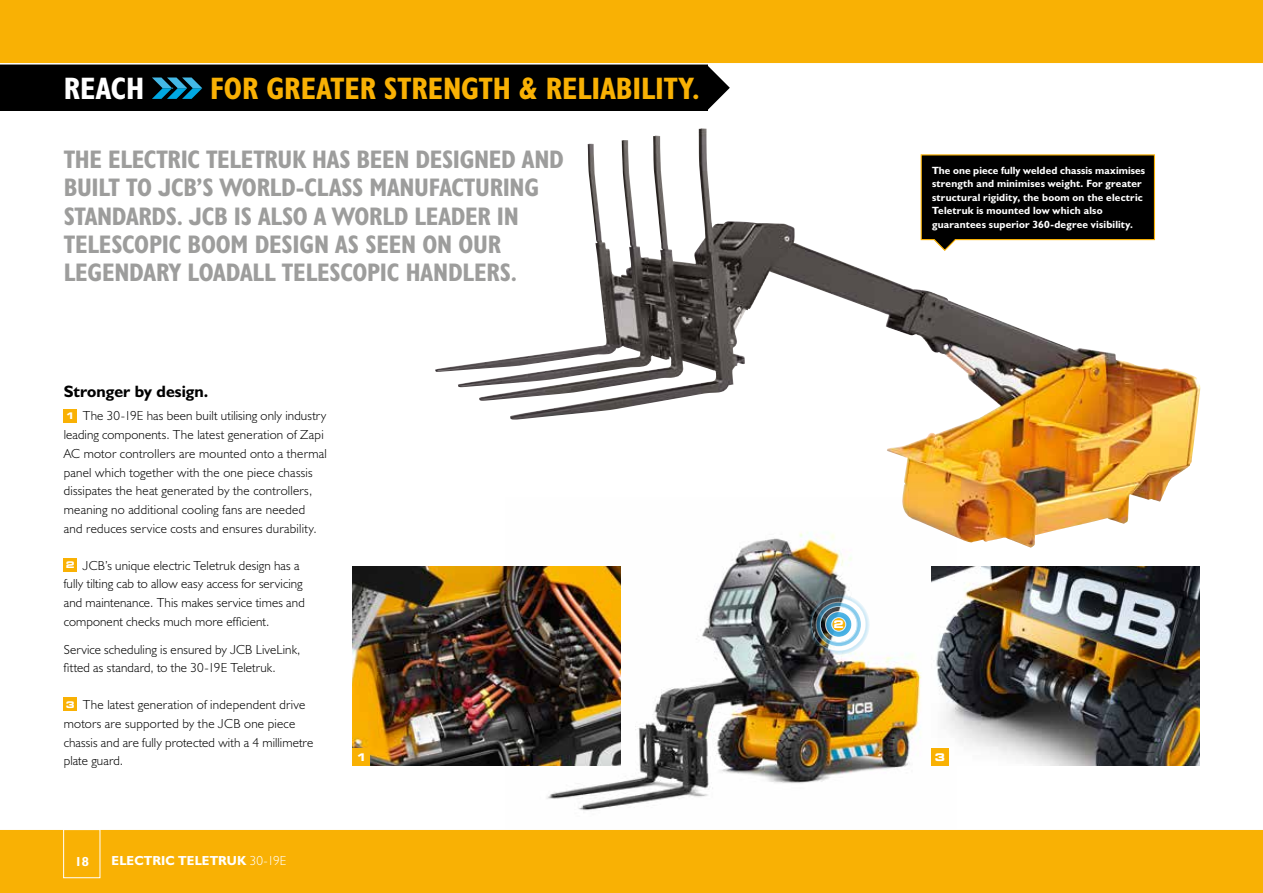
<style>
.page{position:relative;width:1263px;height:893px;background:#fff}
.page>*{position:absolute;margin:0;border:0;box-sizing:border-box;transform-origin:0 0}
.t1{font:31.2px "JCB Bold Condensed";color:#f9b104}
.t2{font:31.2px "JCB Bold Condensed";color:#fff}
.t3{font:25.5px/28.2px "JCB Bold Condensed";letter-spacing:-.01em;color:#9d9d9c}
.t4{font:16.5px "JCB Bold";color:#000}
.t5{font:13.2px/18.8px "JCB Light";letter-spacing:.015em;color:#000}
.t6{font:13.2px "JCB Bold";letter-spacing:.015em;color:#fff}
.t7{font:10.5px/13.5px "JCB Bold";letter-spacing:.015em;color:#fff}
.t8{font:700 expanded 10.5px "Square 721 BT";color:#fff}
.s1{font-family:"Square 721 BT";font-weight:700;font-stretch:expanded;font-size:9.15px;color:#fff}
.s2{font-family:"JCB Light"}
</style>
<div class="page">
<svg style="left:435px;top:128px;width:766px;height:420px"></svg>
<img style="left:461px;top:128px;width:244px;height:237px">
<img style="left:506px;top:497px;width:450px;height:314px">
<img style="left:806px;top:593px;width:65px;height:63px">
<img style="left:353px;top:567px;width:268px;height:198px">
<div style="left:64px;top:409px;width:13px;height:13px;background:#f9b104"></div>
<div style="left:64px;top:558px;width:13px;height:14px;background:#f9b104"></div>
<div style="left:64px;top:698px;width:13px;height:13px;background:#f9b104"></div>
<div style="left:353px;top:748px;width:17px;height:17px;background:#f9b104"></div>
<svg style="left:707px;top:65px;width:23px;height:45px"></svg>
<div style="left:0;top:54px;width:707px;height:57px;background:#000"></div>
<svg style="left:152px;top:78px;width:50px;height:21px"></svg>
<img style="left:931px;top:567px;width:268px;height:198px">
<div style="left:931px;top:748px;width:17px;height:17px;background:#f9b104"></div>
<div style="left:0;top:829px;width:1263px;height:64px;background:#f9b104"></div>
<div style="left:63px;top:829px;width:37px;height:49px;border:1px solid #fff"></div>
<hr style="left:0;top:828px;width:1263px;height:2px;background:#fff">
<div style="left:0;top:0;width:1263px;height:64px;background:#f9b104"></div>
<hr style="left:0;top:63px;width:1263px;height:2px;background:#fff">
<svg style="left:920px;top:154px;width:235px;height:98px;background:#282621"></svg>
<h1 class="t2" style="left:64px;top:69px;width:82px">REACH</h1>
<h1 class="t1" style="left:210px;top:69px;width:491px">FOR GREATER STRENGTH &amp; RELIABILITY.</h1>
<h2 class="t3" style="left:64px;top:145px;width:501px">THE ELECTRIC TELETRUK HAS BEEN DESIGNED AND BUILT TO JCB’S WORLD-CLASS MANUFACTURING STANDARDS. JCB IS ALSO A WORLD LEADER IN TELESCOPIC BOOM DESIGN AS SEEN ON OUR LEGENDARY LOADALL TELESCOPIC HANDLERS.</h2>
<p class="t4" style="left:64px;top:381px;width:146px">Stronger by design.</p>
<p class="t5" style="left:64px;top:406px;width:265px"><span class="s1">1</span> The 30-19E has been built utilising only industry leading components. The latest generation of Zapi AC motor controllers are mounted onto a thermal panel which together with the one piece chassis dissipates the heat generated by the controllers, meaning no additional cooling fans are needed and reduces service costs and ensures durability.</p>
<p class="t5" style="left:64px;top:555px;width:243px"><span class="s1">2</span> JCB’s unique electric Teletruk design has a fully tilting cab to allow easy access for servicing and maintenance. This makes service times and component checks much more efficient.</p>
<p class="t5" style="left:64px;top:639px;width:238px">Service scheduling is ensured by JCB LiveLink, fitted as standard, to the 30-19E Teletruk.</p>
<p class="t5" style="left:64px;top:695px;width:251px"><span class="s1">3</span> The latest generation of independent drive motors are supported by the JCB one piece chassis and are fully protected with a 4 millimetre plate guard.</p>
<p class="t8" style="left:356px;top:751px;width:12px">1</p>
<p class="t6" style="left:75px;top:853px;width:16px">18</p>
<p class="t6" style="left:112px;top:852px;width:176px">ELECTRIC TELETRUK <span class="s2">30-19E</span></p>
<p class="t7" style="left:932px;top:163px;width:215px">The one piece fully welded chassis maximises strength and minimises weight. For greater structural rigidity, the boom on the electric Teletruk is mounted low which also guarantees superior 360-degree visibility.</p>
<p class="t8" style="left:834px;top:618px;width:12px">2</p>
<p class="t8" style="left:935px;top:751px;width:12px">3</p>
</div>
